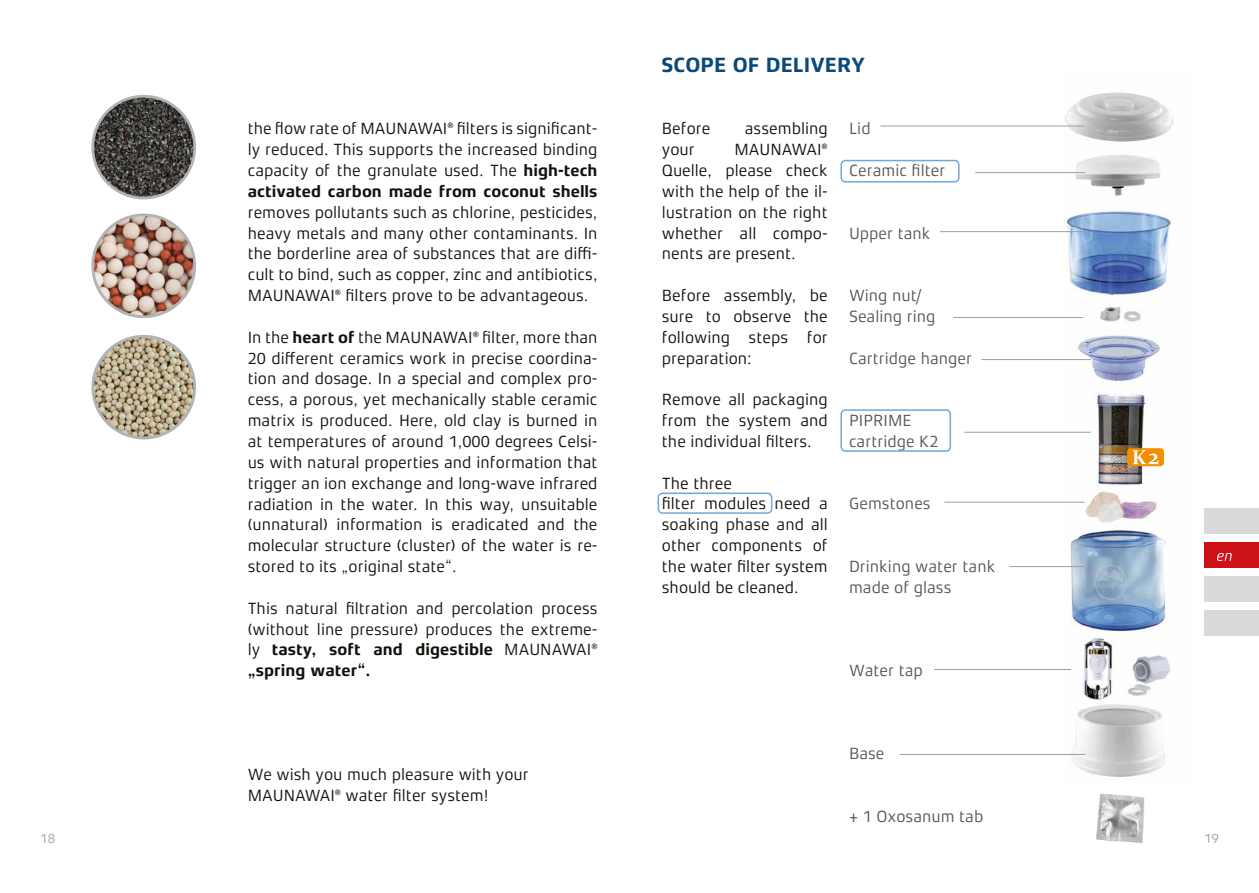
<style>
.page{position:relative;width:1259px;height:893px;background:#fff}
.page>*{position:absolute;margin:0;border:0;box-sizing:border-box;transform-origin:0 0}
.t1{font:700 21px "Xenois Sans Pro";color:#0a497b}
.t2{font:16.5px/20.9px "Xenois Sans Pro";color:#12120d;text-align:justify}
.t3{font:16.5px/20.9px "Xenois Sans Pro";color:#555756}
.t4{font:13.5px "Xenois Sans Pro";color:#a1a3a2}
.s1{font-weight:700}
</style>
<div class="page">
<div style="left:1204px;top:611px;width:55px;height:25px;background:#d8dada"></div>
<div style="left:1204px;top:577px;width:55px;height:25px;background:#d8dada"></div>
<div style="left:1204px;top:543px;width:55px;height:25px;background:#cc1216"></div>
<div style="left:1204px;top:509px;width:55px;height:25px;background:#d8dada"></div>
<svg style="left:1217px;top:553px;width:14px;height:8px"></svg>
<img style="left:93px;top:96px;width:102px;height:102px;border-radius:51px">
<div style="left:91px;top:95px;width:105px;height:104px;border:3px solid #b1b4b4;border-radius:50%"></div>
<img style="left:93px;top:336px;width:102px;height:102px;border-radius:51px">
<div style="left:91px;top:335px;width:105px;height:104px;border:3px solid #b1b4b4;border-radius:50%"></div>
<img style="left:93px;top:215px;width:102px;height:102px;border-radius:51px">
<div style="left:91px;top:213px;width:105px;height:105px;border:3px solid #b1b4b4;border-radius:50%"></div>
<img style="left:1062px;top:92px;width:112px;height:685px">
<hr style="left:880px;top:126px;width:204px;height:1px;background:#9d9e9e">
<hr style="left:975px;top:172px;width:110px;height:1px;background:#9d9e9e">
<hr style="left:940px;top:231px;width:145px;height:1px;background:#9d9e9e">
<hr style="left:944px;top:502px;width:140px;height:1px;background:#9d9e9e">
<hr style="left:900px;top:754px;width:185px;height:1px;background:#9d9e9e">
<hr style="left:953px;top:317px;width:130px;height:1px;background:#9d9e9e">
<hr style="left:981px;top:359px;width:110px;height:1px;background:#9d9e9e">
<hr style="left:964px;top:432px;width:127px;height:1px;background:#9d9e9e">
<hr style="left:1009px;top:566px;width:75px;height:1px;background:#9d9e9e">
<hr style="left:934px;top:669px;width:137px;height:1px;background:#9d9e9e">
<img style="left:1096px;top:793px;width:49px;height:50px">
<div style="left:840px;top:409px;width:111px;height:43px;border:2px solid #6ea9da;border-radius:4px"></div>
<div style="left:840px;top:160px;width:119px;height:23px;border:2px solid #6ea9da;border-radius:4px"></div>
<div style="left:657px;top:493px;width:115px;height:21px;border:2px solid #6ea9da;border-radius:4px"></div>
<div style="left:1127px;top:448px;width:37px;height:18px;background:#f48e00;border-radius:4px"></div>
<svg style="left:1132px;top:450px;width:26px;height:14px"></svg>
<p class="t2" style="left:248px;top:118px;width:351px">the flow rate of MAUNAWAI® filters is significant&shy;ly reduced. This supports the increased binding capacity of the granulate used. The <span class="s1">high-tech activated carbon made from coconut shells</span></p>
<p class="t2" style="left:248px;top:202px;width:351px">removes pollutants such as chlorine, pesticides, heavy metals and many other contaminants. In the borderline area of substances that are diffi&shy;cult to bind, such as copper, zinc and antibiotics, MAUNAWAI® filters prove to be advantageous.</p>
<p class="t2" style="left:248px;top:327px;width:351px">In the <span class="s1">heart of</span> the MAUNAWAI® filter, more than 20 different ceramics work in precise coordina&shy;tion and dosage. In a special and complex pro&shy;cess, a porous, yet mechanically stable ceramic matrix is produced. Here, old clay is burned in at temperatures of around 1,000 degrees Celsi&shy;us with natural properties and information that trigger an ion exchange and long-wave infrared radiation in the water. In this way, unsuitable (unnatural) information is eradicated and the molecular structure (cluster) of the water is re&shy;stored to its „original state“.</p>
<p class="t2" style="left:248px;top:598px;width:351px">This natural filtration and percolation process (without line pressure) produces the extreme&shy;ly <span class="s1">tasty, soft and digestible</span> MAUNAWAI® <span class="s1">„spring water“.</span></p>
<p class="t2" style="left:248px;top:764px;width:283px">We wish you much pleasure with your<br>MAUNAWAI® water filter system!</p>
<p class="t1" style="left:661px;top:53px;width:205px">SCOPE OF DELIVERY</p>
<p class="t2" style="left:662px;top:118px;width:50px">Before</p>
<p class="t2" style="left:745px;top:118px;width:84px">assembling</p>
<p class="t2" style="left:662px;top:139px;width:34px">your</p>
<p class="t2" style="left:662px;top:139px;width:167px;text-indent:73px">MAUNAWAI® Quelle, please check with the help of the il&shy;lustration on the right whether all compo&shy;nents are present.</p>
<p class="t2" style="left:662px;top:285px;width:167px">Before assembly, be sure to observe the following steps for preparation:</p>
<p class="t2" style="left:662px;top:389px;width:167px">Remove all packaging from the system and the individual filters.</p>
<p class="t2" style="left:662px;top:473px;width:167px;text-align:left">The three<br>filter modules need a soaking phase and all other components of the water filter system should be cleaned.</p>
<p class="t3" style="left:849px;top:118px;width:23px">Lid</p>
<p class="t3" style="left:849px;top:160px;width:98px">Ceramic filter</p>
<p class="t3" style="left:849px;top:222px;width:83px">Upper tank</p>
<p class="t3" style="left:849px;top:285px;width:88px">Wing nut/<br>Sealing ring</p>
<p class="t3" style="left:849px;top:347px;width:125px">Cartridge hanger</p>
<p class="t3" style="left:849px;top:410px;width:91px">PIPRIME cartridge K2</p>
<p class="t3" style="left:849px;top:493px;width:83px">Gemstones</p>
<p class="t3" style="left:849px;top:556px;width:148px">Drinking water tank made of glass</p>
<p class="t3" style="left:849px;top:660px;width:75px">Water tap</p>
<p class="t3" style="left:849px;top:743px;width:37px">Base</p>
<p class="t3" style="left:849px;top:806px;width:136px">+ 1 Oxosanum tab</p>
<p class="t4" style="left:40px;top:831px;width:16px">18</p>
<p class="t4" style="left:1204px;top:831px;width:16px">19</p>
</div>
